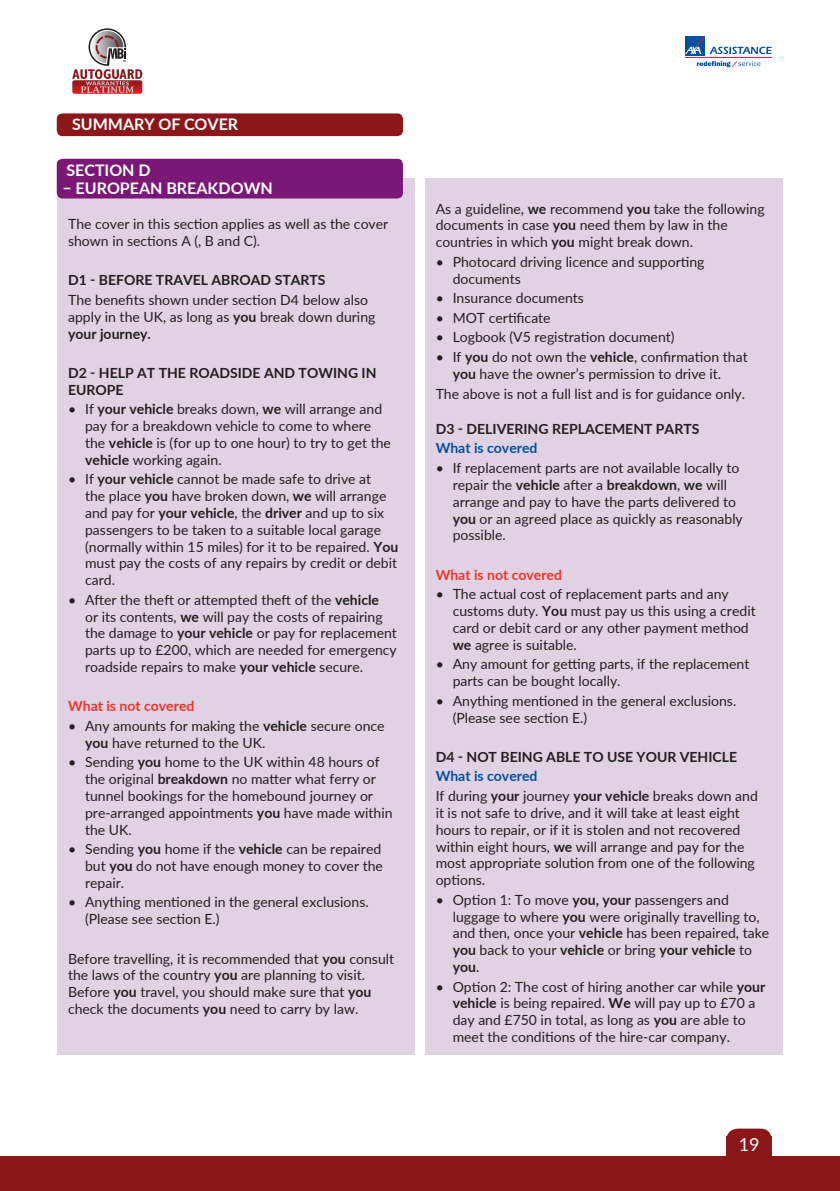
<style>
.page{position:relative;width:840px;height:1191px;background:#fff}
.page>*{position:absolute;margin:0;border:0;box-sizing:border-box;transform-origin:0 0}
.t1{font:18px "Lato";color:#fff}
.t2{font:700 16px "Lato";color:#fff}
.t3{font:14px/16.8px "Lato";color:#231f20}
.t4{font:700 14px/16.8px "Lato";color:#231f20}
.t5{font:700 14px "Lato";color:#ee3529}
.t6{font:700 14px "Lato";color:#01519b}
.s1{font-weight:700}
.s2{font-weight:700;color:#01519b}
</style>
<div class="page">
<div style="left:726px;top:1128px;width:45px;height:63px;background:#8b171a;border-radius:11px"></div>
<div style="left:0;top:1157px;width:839px;height:34px;background:#8b171a"></div>
<svg style="left:72px;top:28px;width:70px;height:66px"></svg>
<svg style="left:696px;top:61px;width:64px;height:6px"></svg>
<div style="left:685px;top:37px;width:19px;height:19px;background:#01519b"></div>
<hr style="left:685px;top:57px;width:86px;height:1px;background:#ed1845">
<svg style="left:685px;top:37px;width:86px;height:17px"></svg>
<div style="left:57px;top:179px;width:357px;height:875px;background:#e1d2e3"></div>
<div style="left:425px;top:179px;width:357px;height:875px;background:#e1d2e3"></div>
<div style="left:57px;top:113px;width:346px;height:23px;background:#8b171a;border-radius:6px"></div>
<div style="left:57px;top:159px;width:346px;height:39px;background:#7a1777;border-radius:6px"></div>
<p class="t2" style="left:72px;top:113px;width:167px">SUMMARY OF COVER</p>
<p class="t2" style="left:66px;top:158px;width:86px">SECTION D</p>
<p class="t2" style="left:62px;top:176px;width:212px">– EUROPEAN BREAKDOWN</p>
<p class="t3" style="left:68px;top:215px;width:321px">The cover in this section applies as well as the cover shown in sections A (, B and C).</p>
<p class="t4" style="left:68px;top:271px;width:259px">D1 - BEFORE TRAVEL ABROAD STARTS</p>
<p class="t3" style="left:68px;top:291px;width:309px">The benefits shown under section D4 below also apply in the UK, as long as <span class="s1">you</span> break down during <span class="s1">your journey.</span></p>
<p class="t4" style="left:68px;top:364px;width:310px">D2 - HELP AT THE ROADSIDE AND TOWING IN<br>EUROPE</p>
<p class="t3" style="left:85px;top:400px;width:307px;text-indent:-17px">• If <span class="s1">your vehicle</span> breaks down, <span class="s1">we</span> will arrange and pay for a breakdown vehicle to come to where the <span class="s1">vehicle</span> is (for up to one hour) to try to get the <span class="s1">vehicle</span> working again.</p>
<p class="t3" style="left:85px;top:470px;width:314px;text-indent:-17px">• If <span class="s1">your vehicle</span> cannot be made safe to drive at<br>the place <span class="s1">you</span> have broken down, <span class="s1">we</span> will arrange and pay for <span class="s1">your vehicle</span>, the <span class="s1">driver</span> and up to six passengers to be taken to a suitable local garage (normally within 15 miles) for it to be repaired. <span class="s1">You </span>must pay the costs of any repairs by credit or debit card.</p>
<p class="t3" style="left:85px;top:590px;width:313px;text-indent:-17px">• After the theft or attempted theft of the <span class="s1">vehicle<br></span>or its contents, <span class="s1">we</span> will pay the costs of repairing the damage to <span class="s1">your vehicle</span> or pay for replacement parts up to £200, which are needed for emergency roadside repairs to make <span class="s1">your vehicle</span> secure.</p>
<p class="t5" style="left:68px;top:696px;width:128px">What is not covered</p>
<p class="t3" style="left:85px;top:717px;width:301px;text-indent:-17px">• Any amounts for making the <span class="s1">vehicle</span> secure once <span class="s1">you</span> have returned to the UK.</p>
<p class="t3" style="left:85px;top:753px;width:309px;text-indent:-17px">• Sending <span class="s1">you</span> home to the UK within 48 hours of the original <span class="s1">breakdown</span> no matter what ferry or tunnel bookings for the homebound journey or pre-arranged appointments <span class="s1">you</span> have made within the UK.</p>
<p class="t3" style="left:85px;top:840px;width:299px;text-align:justify;text-indent:-17px">• Sending <span class="s1">you</span> home if the <span class="s1">vehicle</span> can be repaired but <span class="s1">you</span> do not have enough money to cover the repair.</p>
<p class="t3" style="left:85px;top:893px;width:285px;text-indent:-17px">• Anything mentioned in the general exclusions. (Please see section E.)</p>
<p class="t3" style="left:68px;top:949px;width:327px">Before travelling, it is recommended that <span class="s1">you</span> consult the laws of the country <span class="s1">you</span> are planning to visit.<br>Before <span class="s1">you</span> travel, you should make sure that <span class="s1">you </span>check the documents <span class="s1">you</span> need to carry by law.</p>
<p class="t3" style="left:435px;top:199px;width:330px">As a guideline, <span class="s1">we</span> recommend <span class="s1">you</span> take the following documents in case <span class="s1">you</span> need them by law in the countries in which <span class="s1">you</span> might break down.</p>
<p class="t3" style="left:452px;top:253px;width:253px;text-indent:-17px">• Photocard driving licence and supporting documents</p>
<p class="t3" style="left:435px;top:289px;width:150px">• Insurance documents</p>
<p class="t3" style="left:435px;top:309px;width:116px">• MOT certificate</p>
<p class="t3" style="left:435px;top:328px;width:240px">• Logbook (V5 registration document)</p>
<p class="t3" style="left:452px;top:348px;width:296px;text-indent:-17px">• If <span class="s1">you</span> do not own the <span class="s1">vehicle</span>, confirmation that <span class="s1">you</span> have the owner’s permission to drive it.</p>
<p class="t3" style="left:435px;top:384px;width:311px">The above is not a full list and is for guidance only.</p>
<p class="t4" style="left:435px;top:420px;width:265px">D3 - DELIVERING REPLACEMENT PARTS</p>
<p class="t6" style="left:435px;top:438px;width:103px">What is covered</p>
<p class="t3" style="left:452px;top:459px;width:291px;text-indent:-17px">• If replacement parts are not available locally to repair the <span class="s1">vehicle</span> after a <span class="s1">breakdown</span>, <span class="s1">we</span> will arrange and pay to have the parts delivered to <span class="s1">you</span> or an agreed place as quickly as reasonably possible.</p>
<p class="t5" style="left:435px;top:564px;width:128px">What is not covered</p>
<p class="t3" style="left:452px;top:585px;width:304px;text-indent:-17px">• The actual cost of replacement parts and any customs duty. <span class="s1">You</span> must pay us this using a credit card or debit card or any other payment method <span class="s1">we</span> agree is suitable.</p>
<p class="t3" style="left:452px;top:655px;width:298px;text-indent:-17px">• Any amount for getting parts, if the replacement parts can be bought locally.</p>
<p class="t3" style="left:452px;top:691px;width:285px;text-indent:-17px">• Anything mentioned in the general exclusions. (Please see section E.)</p>
<p class="t4" style="left:435px;top:747px;width:303px">D4 - NOT BEING ABLE TO USE YOUR VEHICLE</p>
<p class="t3" style="left:435px;top:766px;width:323px;line-height:19.6px"><span class="s2">What is covered<br></span>If during <span class="s1">your</span> journey <span class="s1">your vehicle</span> breaks down and</p>
<p class="t3" style="left:435px;top:804px;width:320px">it is not safe to drive, and it will take at least eight hours to repair, or if it is stolen and not recovered within eight hours, <span class="s1">we</span> will arrange and pay for the most appropriate solution from one of the following options.</p>
<p class="t3" style="left:452px;top:890px;width:318px;text-indent:-17px">• Option 1: To move <span class="s1">you, your</span> passengers and luggage to where <span class="s1">you</span> were originally travelling to, and then, once your <span class="s1">vehicle</span> has been repaired, take <span class="s1">you</span> back to your <span class="s1">vehicle</span> or bring <span class="s1">your vehicle</span> to <span class="s1">you</span>.</p>
<p class="t3" style="left:452px;top:977px;width:314px;text-indent:-17px">• Option 2: The cost of hiring another car while <span class="s1">your vehicle</span> is being repaired. <span class="s1">We</span> will pay up to £70 a day and £750 in total, as long as <span class="s1">you</span> are able to meet the conditions of the hire-car company.</p>
<p class="t1" style="left:738px;top:1131px;width:22px">19</p>
</div>
